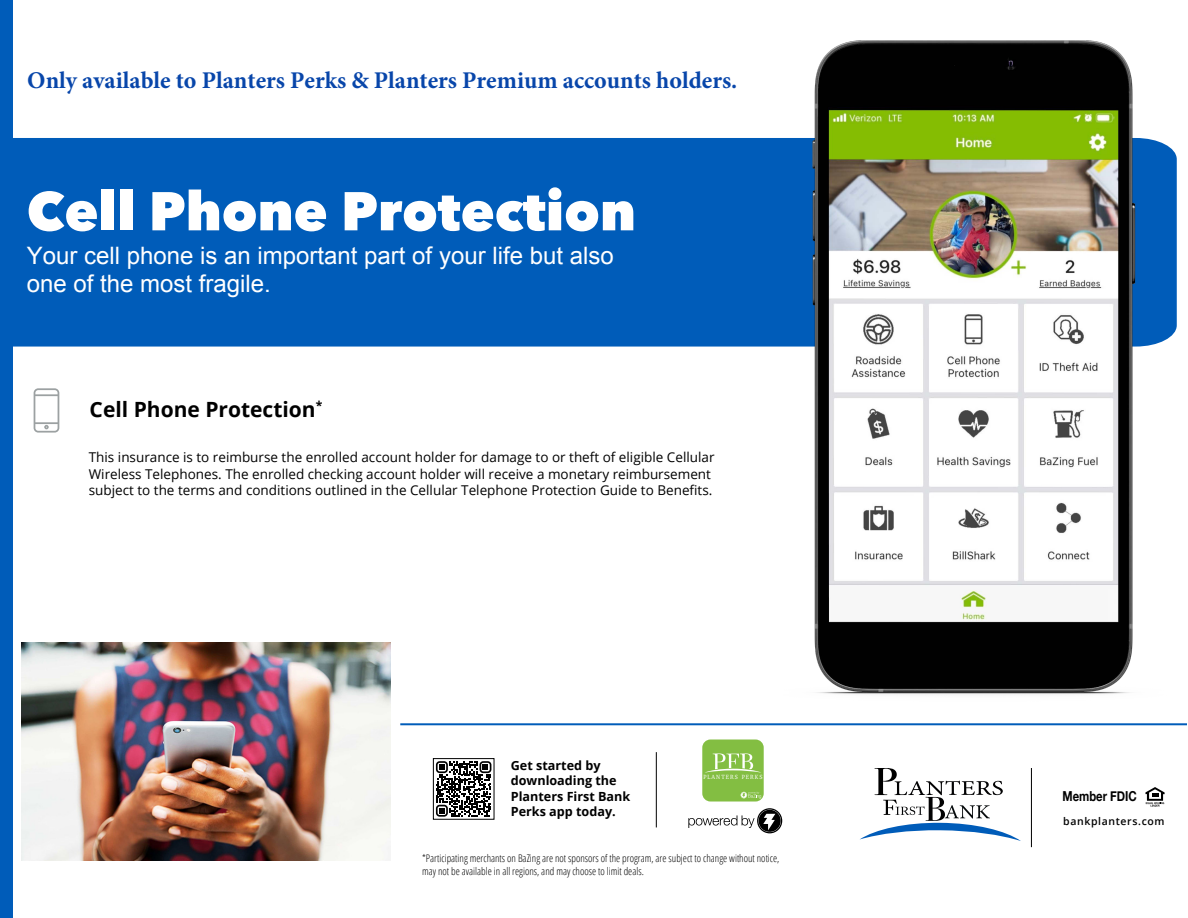
<style>
.page{position:relative;width:1188px;height:918px;background:#fff}
.page>*{position:absolute;margin:0;border:0;box-sizing:border-box;transform-origin:0 0}
.t1{font:800 54px "Avenir Next";color:#fff}
.t2{font:24px/28.8px "Arial";color:#fff}
.t3{font:700 24px "Minion Pro";color:#0846aa}
.t4{font:700 21px "Open Sans";color:#000}
.t5{font:700 13.8px "Helvetica Neue";color:#000;scale:.82 1}
.t6{font:13.5px/16.2px "Open Sans";color:#000}
.t7{font:700 12.6px/15.5px "Open Sans";color:#000}
.t8{font:300 condensed 10.5px/12.6px "Open Sans";color:#000}
.t9{font:600 10.5px "Open Sans";letter-spacing:.06em;color:#000}
.t10{font:6.15px "Charter";letter-spacing:.18em;color:#fff;scale:.92 1}
</style>
<div class="page">
<div style="left:13px;top:138px;width:758px;height:209px;background:#005cb9"></div>
<img style="left:22px;top:642px;width:368px;height:218px">
<hr style="left:400px;top:723px;width:787px;height:2px;background:#005cb9">
<svg style="left:1145px;top:787px;width:20px;height:20px"></svg>
<hr style="left:1031px;top:768px;width:1px;height:79px;background:#000">
<div style="left:0;top:0;width:13px;height:918px;background:#005cb9"></div>
<hr style="left:656px;top:752px;width:1px;height:75px;background:#000">
<svg style="left:436px;top:761px;width:55px;height:56px"></svg>
<div style="left:433px;top:758px;width:61px;height:62px;border:1px solid #000"></div>
<svg style="left:702px;top:740px;width:62px;height:62px;background:#90c556"></svg>
<svg style="left:688px;top:808px;width:94px;height:25px"></svg>
<svg style="left:860px;top:768px;width:161px;height:73px"></svg>
<img style="left:771px;top:40px;width:406px;height:655px">
<svg style="left:34px;top:388px;width:25px;height:45px"></svg>
<h2 class="t3" style="left:27px;top:64px;width:712px">Only available to Planters Perks &amp; Planters Premium accounts holders.</h2>
<h1 class="t1" style="left:27px;top:178px;width:611px">Cell Phone Protection</h1>
<h2 class="t2" style="left:27px;top:241px;width:588px">Your cell phone is an important part of your life but also one of the most fragile.</h2>
<h3 class="t4" style="left:90px;top:395px;width:234px">Cell Phone Protection<sup>*</sup></h3>
<p class="t6" style="left:89px;top:449px;width:627px">This insurance is to reimburse the enrolled account holder for damage to or theft of eligible Cellular<br>Wireless Telephones. The enrolled checking account holder will receive a monetary reimbursement subject to the terms and conditions outlined in the Cellular Telephone Protection Guide to Benefits.</p>
<p class="t7" style="left:511px;top:757px;width:121px">Get started by downloading the<br>Planters First Bank<br>Perks app today.</p>
<p class="t10" style="left:703px;top:771px;width:66px">PLANTERS PERKS</p>
<p class="t8" style="left:422px;top:852px;width:359px">*Participating merchants on BaZing are not sponsors of the program, are subject to change without notice, may not be available in all regions, and may choose to limit deals.</p>
<p class="t5" style="left:1063px;top:785px;width:92px">Member FDIC</p>
<p class="t9" style="left:1063px;top:814px;width:103px">bankplanters.com</p>
</div>
